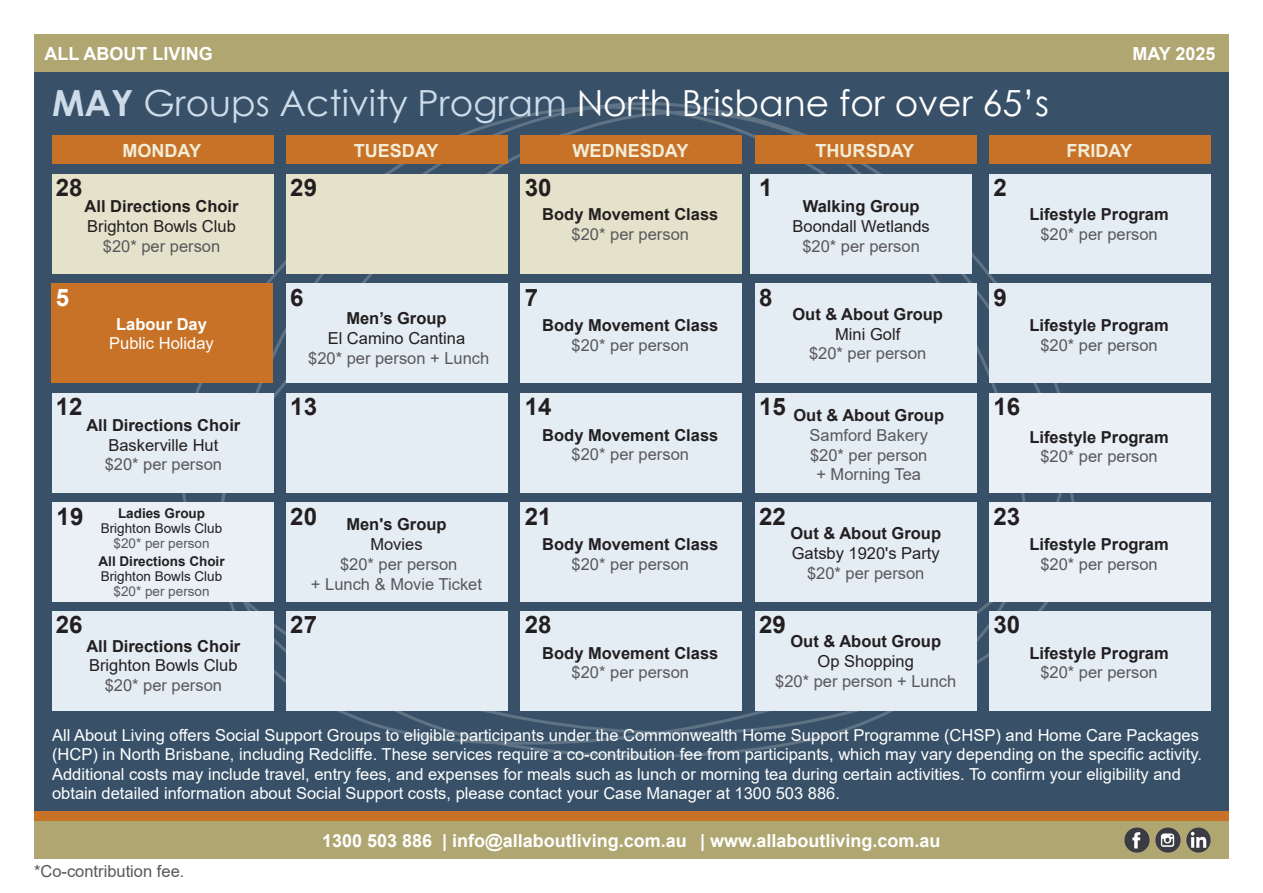
<style>
.page{position:relative;width:1263px;height:893px;background:#fff}
.page>*{position:absolute;margin:0;border:0;box-sizing:border-box;transform-origin:0 0}
.t1{font:36px "Century Gothic";color:#fff}
.t2{font:700 24.15px "Arial";color:#231f20}
.t3{font:700 24.15px "Arial";color:#fff}
.t4{font:700 18px "Arial";color:#fff}
.t5{font:700 18px "Arial";color:#f3edd8}
.t6{font:16.5px/19.5px "Arial";color:#fff}
.t7{font:16.5px/19.8px "Arial";color:#57585a;text-align:center}
.t8{font:700 16.5px "Arial";color:#231f20}
.t9{font:16.5px "Arial";color:#231f20}
.t10{font:700 16.5px "Arial";color:#fff}
.t11{font:13.5px "Arial";color:#231f20}
.t12{font:700 13.5px "Arial";color:#231f20}
.t13{font:13.5px "Arial";color:#57585a}
.s1{font-weight:700;color:#cedcea}
.s2{color:#cedcea}
</style>
<div class="page">
<div style="left:34px;top:34px;width:1195px;height:825px;background:#385168"></div>
<div style="left:34px;top:811px;width:1195px;height:15px;background:#c77226"></div>
<div style="left:34px;top:34px;width:1195px;height:38px;background:#afa672"></div>
<div style="left:34px;top:821px;width:1195px;height:38px;background:#afa672"></div>
<img style="left:1124px;top:827px;width:26px;height:26px">
<img style="left:1155px;top:827px;width:26px;height:26px">
<img style="left:1186px;top:827px;width:25px;height:26px">
<svg style="left:216px;top:102px;width:860px;height:646px"></svg>
<div style="left:286px;top:174px;width:222px;height:100px;background:#e5e2cc"></div>
<div style="left:751px;top:174px;width:221px;height:99px;background:#e5edf4"></div>
<div style="left:52px;top:174px;width:221px;height:100px;background:#e5e2cc"></div>
<div style="left:286px;top:135px;width:222px;height:28px;background:#c77226"></div>
<div style="left:521px;top:135px;width:221px;height:28px;background:#c77226"></div>
<div style="left:755px;top:135px;width:221px;height:28px;background:#c77226"></div>
<div style="left:52px;top:135px;width:221px;height:28px;background:#c77226"></div>
<div style="left:989px;top:135px;width:222px;height:28px;background:#c77226"></div>
<div style="left:521px;top:174px;width:221px;height:100px;background:#e5e2cc"></div>
<div style="left:989px;top:174px;width:222px;height:100px;background:#e5edf4"></div>
<div style="left:755px;top:393px;width:221px;height:100px;background:#e5edf4"></div>
<div style="left:755px;top:284px;width:221px;height:99px;background:#e5edf4"></div>
<div style="left:286px;top:393px;width:222px;height:100px;background:#e5edf4"></div>
<div style="left:287px;top:284px;width:221px;height:99px;background:#e5edf4"></div>
<div style="left:521px;top:284px;width:221px;height:99px;background:#e5edf4"></div>
<div style="left:51px;top:284px;width:221px;height:99px;background:#c77226"></div>
<div style="left:989px;top:284px;width:222px;height:99px;background:#e5edf4"></div>
<div style="left:521px;top:393px;width:221px;height:100px;background:#e5edf4"></div>
<div style="left:52px;top:393px;width:221px;height:100px;background:#e5edf4"></div>
<div style="left:989px;top:393px;width:222px;height:100px;background:#eaf0f6"></div>
<div style="left:755px;top:503px;width:221px;height:99px;background:#e5edf4"></div>
<div style="left:286px;top:503px;width:222px;height:99px;background:#e5edf4"></div>
<div style="left:521px;top:503px;width:221px;height:99px;background:#e5edf4"></div>
<div style="left:53px;top:503px;width:221px;height:99px;background:#eaf0f6"></div>
<div style="left:989px;top:503px;width:222px;height:99px;background:#eaf0f6"></div>
<div style="left:755px;top:611px;width:221px;height:100px;background:#e5edf4"></div>
<div style="left:286px;top:611px;width:222px;height:100px;background:#e5edf4"></div>
<div style="left:521px;top:611px;width:221px;height:100px;background:#e5edf4"></div>
<div style="left:52px;top:611px;width:221px;height:100px;background:#e5edf4"></div>
<div style="left:989px;top:611px;width:222px;height:100px;background:#e5edf4"></div>
<p class="t4" style="left:45px;top:41px;width:170px">ALL ABOUT LIVING</p>
<p class="t4" style="left:1132px;top:41px;width:85px">MAY 2025</p>
<h1 class="t1" style="left:52px;top:78px;width:998px"><span class="s1">MAY</span> <span class="s2">Groups Activity Program</span> North Brisbane for over 65’s</h1>
<p class="t5" style="left:122px;top:138px;width:80px">MONDAY</p>
<p class="t5" style="left:354px;top:138px;width:86px">TUESDAY</p>
<p class="t5" style="left:573px;top:138px;width:117px">WEDNESDAY</p>
<p class="t5" style="left:815px;top:138px;width:100px">THURSDAY</p>
<p class="t5" style="left:1066px;top:138px;width:67px">FRIDAY</p>
<h2 class="t2" style="left:525px;top:171px;width:28px">30</h2>
<p class="t8" style="left:542px;top:203px;width:178px">Body Movement Class</p>
<p class="t7" style="left:572px;top:224px;width:119px">$20* per person</p>
<h2 class="t2" style="left:56px;top:171px;width:28px">28</h2>
<h2 class="t2" style="left:993px;top:171px;width:15px">2</h2>
<h2 class="t2" style="left:290px;top:171px;width:28px">29</h2>
<h2 class="t2" style="left:759px;top:171px;width:15px">1</h2>
<p class="t8" style="left:85px;top:195px;width:156px">All Directions Choir</p>
<p class="t9" style="left:87px;top:215px;width:150px">Brighton Bowls Club</p>
<p class="t7" style="left:103px;top:236px;width:119px">$20* per person</p>
<p class="t8" style="left:803px;top:195px;width:118px">Walking Group</p>
<p class="t9" style="left:792px;top:215px;width:139px">Boondall Wetlands</p>
<p class="t7" style="left:802px;top:236px;width:119px">$20* per person</p>
<p class="t8" style="left:1029px;top:203px;width:141px">Lifestyle Program</p>
<p class="t7" style="left:1040px;top:224px;width:119px">$20* per person</p>
<h2 class="t3" style="left:56px;top:280px;width:15px">5</h2>
<h2 class="t2" style="left:993px;top:280px;width:15px">9</h2>
<h2 class="t2" style="left:290px;top:280px;width:15px">6</h2>
<h2 class="t2" style="left:525px;top:280px;width:15px">7</h2>
<h2 class="t2" style="left:759px;top:280px;width:15px">8</h2>
<p class="t8" style="left:792px;top:302px;width:152px">Out &amp; About Group</p>
<p class="t9" style="left:835px;top:322px;width:67px">Mini Golf</p>
<p class="t7" style="left:809px;top:344px;width:119px">$20* per person</p>
<p class="t8" style="left:346px;top:306px;width:102px">Men’s Group</p>
<p class="t9" style="left:328px;top:327px;width:139px">El Camino Cantina</p>
<p class="t7" style="left:308px;top:348px;width:183px">$20* per person + Lunch</p>
<p class="t10" style="left:116px;top:312px;width:92px">Labour Day</p>
<p class="t6" style="left:109px;top:334px;width:106px">Public Holiday</p>
<p class="t8" style="left:542px;top:314px;width:178px">Body Movement Class</p>
<p class="t7" style="left:572px;top:335px;width:119px">$20* per person</p>
<p class="t8" style="left:1029px;top:314px;width:141px">Lifestyle Program</p>
<p class="t7" style="left:1040px;top:335px;width:119px">$20* per person</p>
<h2 class="t2" style="left:56px;top:390px;width:28px">12</h2>
<h2 class="t2" style="left:525px;top:390px;width:28px">14</h2>
<h2 class="t2" style="left:993px;top:390px;width:28px">16</h2>
<p class="t8" style="left:542px;top:423px;width:178px">Body Movement Class</p>
<p class="t7" style="left:572px;top:444px;width:119px">$20* per person</p>
<h2 class="t2" style="left:290px;top:390px;width:28px">13</h2>
<h2 class="t2" style="left:759px;top:390px;width:28px">15</h2>
<p class="t8" style="left:793px;top:404px;width:152px">Out &amp; About Group</p>
<p class="t7" style="left:810px;top:425px;width:120px">Samford Bakery $20* per person + Morning Tea</p>
<p class="t8" style="left:86px;top:413px;width:156px">All Directions Choir</p>
<p class="t9" style="left:108px;top:433px;width:112px">Baskerville Hut</p>
<p class="t7" style="left:105px;top:454px;width:119px">$20* per person</p>
<h2 class="t2" style="left:57px;top:499px;width:28px">19</h2>
<h2 class="t2" style="left:525px;top:499px;width:28px">21</h2>
<h2 class="t2" style="left:993px;top:499px;width:28px">23</h2>
<p class="t8" style="left:542px;top:533px;width:178px">Body Movement Class</p>
<p class="t7" style="left:572px;top:554px;width:119px">$20* per person</p>
<h2 class="t2" style="left:290px;top:499px;width:28px">20</h2>
<h2 class="t2" style="left:759px;top:499px;width:28px">22</h2>
<p class="t12" style="left:118px;top:504px;width:89px">Ladies Group</p>
<p class="t11" style="left:101px;top:519px;width:123px">Brighton Bowls Club</p>
<p class="t13" style="left:114px;top:534px;width:98px">$20* per person</p>
<p class="t12" style="left:99px;top:552px;width:128px">All Directions Choir</p>
<p class="t11" style="left:101px;top:567px;width:123px">Brighton Bowls Club</p>
<p class="t13" style="left:114px;top:582px;width:98px">$20* per person</p>
<p class="t8" style="left:346px;top:513px;width:102px">Men's Group</p>
<p class="t9" style="left:370px;top:533px;width:54px">Movies</p>
<p class="t7" style="left:311px;top:554px;width:173px">$20* per person<br>+ Lunch &amp; Movie Ticket</p>
<p class="t8" style="left:790px;top:522px;width:152px">Out &amp; About Group</p>
<p class="t9" style="left:792px;top:542px;width:150px">Gatsby 1920's Party</p>
<p class="t7" style="left:807px;top:563px;width:119px">$20* per person</p>
<h2 class="t2" style="left:56px;top:608px;width:28px">26</h2>
<h2 class="t2" style="left:525px;top:608px;width:28px">28</h2>
<h2 class="t2" style="left:993px;top:608px;width:28px">30</h2>
<h2 class="t2" style="left:290px;top:608px;width:28px">27</h2>
<h2 class="t2" style="left:759px;top:608px;width:28px">29</h2>
<p class="t8" style="left:790px;top:630px;width:152px">Out &amp; About Group</p>
<p class="t9" style="left:818px;top:650px;width:98px">Op Shopping</p>
<p class="t7" style="left:775px;top:671px;width:183px">$20* per person + Lunch</p>
<p class="t8" style="left:86px;top:634px;width:156px">All Directions Choir</p>
<p class="t9" style="left:89px;top:654px;width:150px">Brighton Bowls Club</p>
<p class="t7" style="left:105px;top:675px;width:119px">$20* per person</p>
<p class="t8" style="left:542px;top:641px;width:178px">Body Movement Class</p>
<p class="t7" style="left:572px;top:662px;width:119px">$20* per person</p>
<p class="t8" style="left:1029px;top:425px;width:141px">Lifestyle Program</p>
<p class="t7" style="left:1040px;top:447px;width:119px">$20* per person</p>
<p class="t8" style="left:1029px;top:533px;width:141px">Lifestyle Program</p>
<p class="t7" style="left:1040px;top:554px;width:119px">$20* per person</p>
<p class="t8" style="left:1029px;top:641px;width:141px">Lifestyle Program</p>
<p class="t7" style="left:1040px;top:662px;width:119px">$20* per person</p>
<p class="t6" style="left:52px;top:725px;width:1151px">All About Living offers Social Support Groups to eligible participants under the Commonwealth Home Support Programme (CHSP) and Home Care Packages (HCP) in North Brisbane, including Redcliffe. These services require a co-contribution fee from participants, which may vary depending on the specific activity.<br>Additional costs may include travel, entry fees, and expenses for meals such as lunch or morning tea during certain activities. To confirm your eligibility and obtain detailed information about Social Support costs, please contact your Case Manager at 1300 503 886.</p>
<p class="t7" style="left:34px;top:861px;width:152px">*Co-contribution fee.</p>
<p class="t4" style="left:322px;top:827px;width:620px">1300 503 886 | info@allaboutliving.com.au | www.allaboutliving.com.au</p>
</div>
